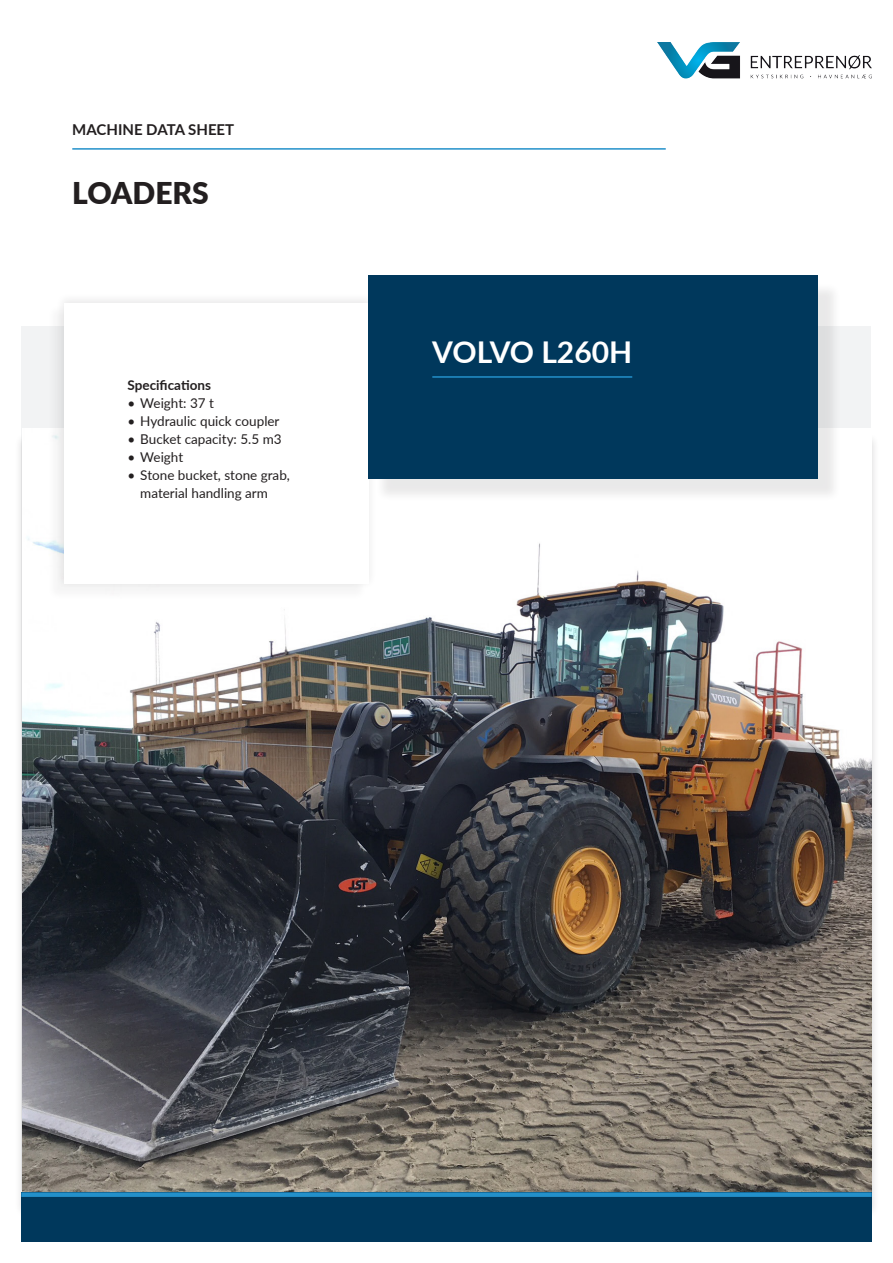
<style>
.page{position:relative;width:893px;height:1263px;background:#fff}
.page>*{position:absolute;margin:0;border:0;box-sizing:border-box;transform-origin:0 0}
.maskin_navn{font:700 30px "Lato";color:#fff}
.Rubrik_ok{font:900 30px "Lato";color:#231f20}
.Underrubrik_Lato_ok{font:700 15px "Lato";color:#231f20}
.t1{font:13.5px/18px "Lato";color:#231f20}
.mellemrubrik_Lato{font:700 13.5px "Lato";color:#231f20}
</style>
<div class="page">
<img style="left:22px;top:537px;width:850px;height:655px">
<div style="left:56px;top:292px;width:321px;height:297px;background:#f9f9f9"></div>
<img style="left:658px;top:43px;width:214px;height:36px">
<hr style="left:72px;top:148px;width:594px;height:2px;background:#2390ca">
<div style="left:21px;top:1192px;width:851px;height:50px;background:#00385c"></div>
<div style="left:21px;top:1192px;width:851px;height:5px;background:#2390ca"></div>
<div style="left:47px;top:304px;width:321px;height:297px;background:#231f20;opacity:.05"></div>
<div style="left:64px;top:303px;width:305px;height:280px;background:#fff"></div>
<div style="left:375px;top:282px;width:466px;height:220px;background:#231f20;opacity:.1"></div>
<div style="left:369px;top:275px;width:449px;height:204px;background:#00385c"></div>
<hr style="left:432px;top:376px;width:200px;height:2px;background:#2390ca">
<p class="Underrubrik_Lato_ok" style="left:72px;top:119px;width:163px">MACHINE DATA SHEET</p>
<p class="Rubrik_ok" style="left:72px;top:171px;width:138px">LOADERS</p>
<p class="mellemrubrik_Lato" style="left:128px;top:375px;width:85px">Specifications</p>
<p class="t1" style="left:128px;top:394px;width:88px">• Weight: 37 t</p>
<p class="t1" style="left:128px;top:412px;width:153px">• Hydraulic quick coupler</p>
<p class="t1" style="left:128px;top:430px;width:156px">• Bucket capacity: 5.5 m3</p>
<p class="t1" style="left:128px;top:448px;width:57px">• Weight</p>
<p class="t1" style="left:140px;top:466px;width:151px;text-indent:-13px">• Stone bucket, stone grab, material handling arm</p>
<p class="maskin_navn" style="left:432px;top:330px;width:201px">VOLVO L260H</p>
</div>
